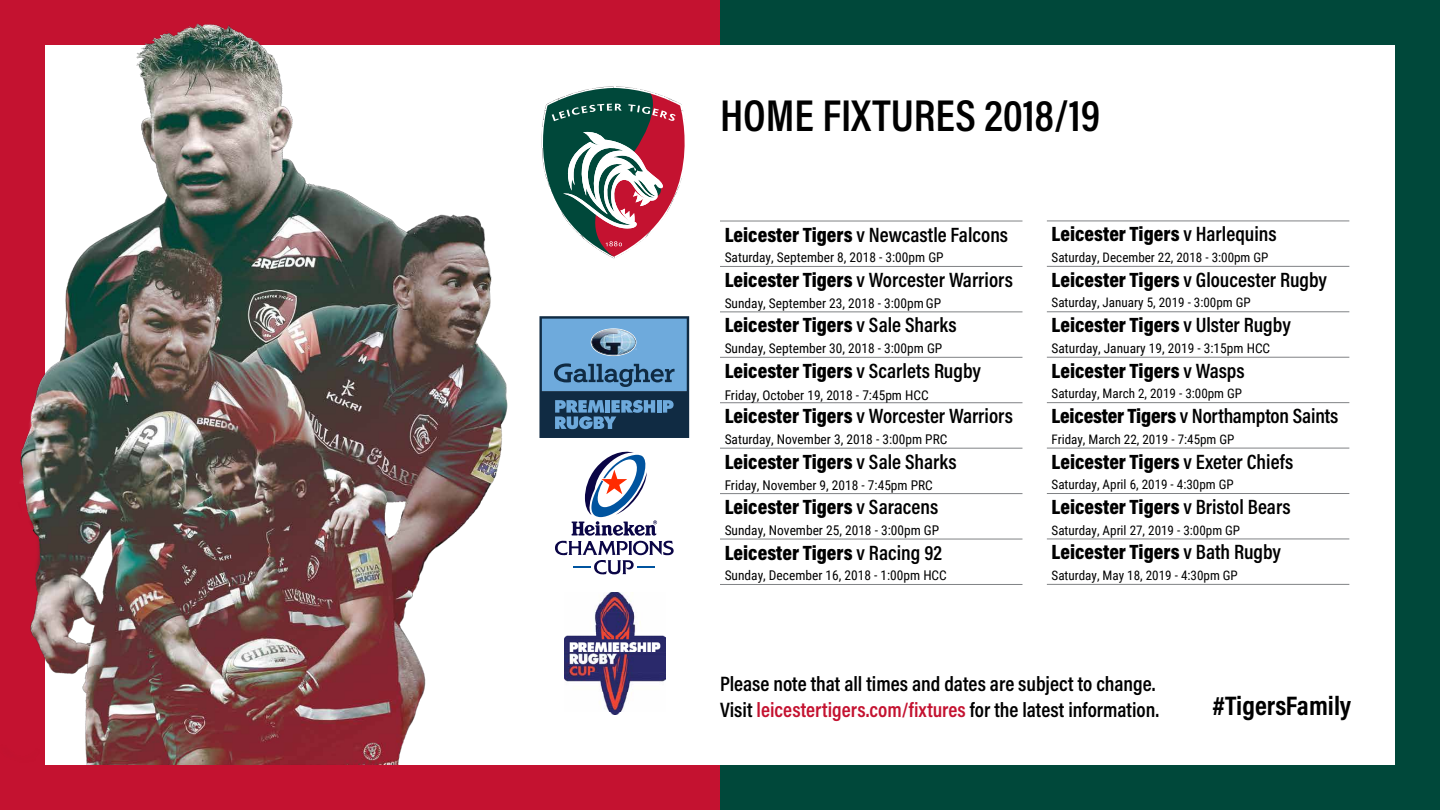
<style>
.page{position:relative;width:1440px;height:810px;background:#00483a}
.page>*{position:absolute;margin:0;border:0;box-sizing:border-box;transform-origin:0 0}
.t1{font:600 45px "Acumin Pro Cond";color:#000}
.t2{font:700 27px "Acumin Pro Cond";color:#000}
.t3{font:600 21px/25.2px "Acumin Pro Cond";color:#000}
.t4{font:900 20.85px "Acumin Pro Cond";color:#000}
.t5{font:600 20.85px "Acumin Pro Cond";color:#000}
.t6{font:13.42px "Roboto Condensed";color:#000}
.t7{font:13.12px "Roboto Condensed";color:#000}
.s1{font-weight:900}
.s2{font-weight:600}
.s3{color:#c41230}
</style>
<div class="page">
<div style="left:0;top:0;width:720px;height:810px;background:#c41230"></div>
<div style="left:45px;top:45px;width:1350px;height:720px;background:#fff"></div>
<svg style="left:541px;top:86px;width:144px;height:173px"></svg>
<img style="left:19px;top:23px;width:489px;height:742px">
<hr style="left:720px;top:221px;width:302px;height:1px;background:#808285">
<hr style="left:720px;top:266px;width:302px;height:1px;background:#808285">
<hr style="left:720px;top:312px;width:302px;height:1px;background:#808285">
<hr style="left:720px;top:357px;width:302px;height:1px;background:#808285">
<hr style="left:720px;top:402px;width:302px;height:1px;background:#808285">
<hr style="left:720px;top:448px;width:302px;height:1px;background:#808285">
<hr style="left:720px;top:493px;width:302px;height:1px;background:#808285">
<hr style="left:720px;top:539px;width:302px;height:1px;background:#808285">
<hr style="left:720px;top:584px;width:302px;height:1px;background:#808285">
<hr style="left:1047px;top:221px;width:302px;height:1px;background:#808285">
<hr style="left:1047px;top:266px;width:302px;height:1px;background:#808285">
<hr style="left:1047px;top:312px;width:302px;height:1px;background:#808285">
<hr style="left:1047px;top:357px;width:302px;height:1px;background:#808285">
<hr style="left:1047px;top:402px;width:302px;height:1px;background:#808285">
<hr style="left:1047px;top:493px;width:302px;height:1px;background:#808285">
<hr style="left:1047px;top:539px;width:302px;height:1px;background:#808285">
<hr style="left:1047px;top:584px;width:302px;height:1px;background:#808285">
<hr style="left:1047px;top:448px;width:302px;height:1px;background:#808285">
<svg style="left:539px;top:316px;width:150px;height:122px;background:#48769d"></svg>
<img style="left:591px;top:329px;width:45px;height:26px">
<svg style="left:555px;top:452px;width:119px;height:122px"></svg>
<img style="left:564px;top:592px;width:101px;height:123px">
<h1 class="t1" style="left:720px;top:86px;width:382px">HOME FIXTURES 2018/19</h1>
<h3 class="t5" style="left:725px;top:221px;width:285px"><span class="s1">Leicester Tigers</span> v Newcastle Falcons</h3>
<p class="t6" style="left:725px;top:248px;width:221px">Saturday, September 8, 2018 - 3:00pm GP</p>
<h3 class="t5" style="left:725px;top:266px;width:290px"><span class="s1">Leicester Tigers</span> v Worcester Warriors</h3>
<p class="t6" style="left:725px;top:294px;width:218px">Sunday, September 23, 2018 - 3:00pmGP</p>
<h3 class="t4" style="left:725px;top:312px;width:233px">Leicester Tigers <span class="s2">v Sale Sharks</span></h3>
<p class="t6" style="left:725px;top:339px;width:219px">Sunday, September 30, 2018 - 3:00pm GP</p>
<h3 class="t4" style="left:725px;top:357px;width:258px">Leicester Tigers <span class="s2">v Scarlets Rugby</span></h3>
<p class="t6" style="left:725px;top:386px;width:206px">Friday, October 19, 2018 - 7:45pm HCC</p>
<h3 class="t5" style="left:725px;top:402px;width:290px"><span class="s1">Leicester Tigers</span> v Worcester Warriors</h3>
<p class="t6" style="left:725px;top:430px;width:224px">Saturday, November 3, 2018 - 3:00pm PRC</p>
<h3 class="t4" style="left:725px;top:448px;width:233px">Leicester Tigers <span class="s2">v Sale Sharks</span></h3>
<p class="t6" style="left:725px;top:476px;width:210px">Friday, November 9, 2018 - 7:45pm PRC</p>
<h3 class="t4" style="left:725px;top:493px;width:215px">Leicester Tigers <span class="s2">v Saracens</span></h3>
<p class="t6" style="left:725px;top:521px;width:216px">Sunday, November 25, 2018 - 3:00pm GP</p>
<h3 class="t4" style="left:725px;top:539px;width:219px">Leicester Tigers <span class="s2">v Racing 92</span></h3>
<p class="t6" style="left:725px;top:566px;width:224px">Sunday, December 16, 2018 - 1:00pm HCC</p>
<h3 class="t4" style="left:1052px;top:221px;width:227px">Leicester Tigers <span class="s2">v Harlequins</span></h3>
<p class="t7" style="left:1052px;top:248px;width:218px">Saturday, December 22, 2018 - 3:00pm GP</p>
<h3 class="t5" style="left:1052px;top:266px;width:277px"><span class="s1">Leicester Tigers</span> v Gloucester Rugby</h3>
<p class="t7" style="left:1052px;top:294px;width:201px">Saturday, January 5, 2019 - 3:00pm GP</p>
<h3 class="t4" style="left:1052px;top:312px;width:241px">Leicester Tigers <span class="s2">v Ulster Rugby</span></h3>
<p class="t6" style="left:1052px;top:339px;width:220px">Saturday, January 19, 2019 - 3:15pm HCC</p>
<h3 class="t4" style="left:1052px;top:357px;width:195px">Leicester Tigers <span class="s2">v Wasps</span></h3>
<p class="t7" style="left:1052px;top:385px;width:192px">Saturday, March 2, 2019 - 3:00pm GP</p>
<h3 class="t5" style="left:1052px;top:402px;width:288px"><span class="s1">Leicester Tigers</span> v Northampton Saints</h3>
<p class="t7" style="left:1052px;top:430px;width:185px">Friday, March 22, 2019 - 7:45pm GP</p>
<h3 class="t4" style="left:1052px;top:448px;width:243px">Leicester Tigers <span class="s2">v Exeter Chiefs</span></h3>
<p class="t7" style="left:1052px;top:475px;width:184px">Saturday, April 6, 2019 - 4:30pm GP</p>
<h3 class="t4" style="left:1052px;top:493px;width:241px">Leicester Tigers <span class="s2">v Bristol Bears</span></h3>
<p class="t7" style="left:1052px;top:521px;width:190px">Saturday, April 27, 2019 - 3:00pm GP</p>
<h3 class="t4" style="left:1052px;top:539px;width:231px">Leicester Tigers <span class="s2">v Bath Rugby</span></h3>
<p class="t7" style="left:1052px;top:566px;width:188px">Saturday, May 18, 2019 - 4:30pm GP</p>
<h3 class="t3" style="left:720px;top:671px;width:441px">Please note that all times and dates are subject to change.<br>Visit <span class="s3">leicestertigers.com/fixtures</span> for the latest information.</h3>
<h2 class="t2" style="left:1212px;top:688px;width:140px">#TigersFamily</h2>
</div>
